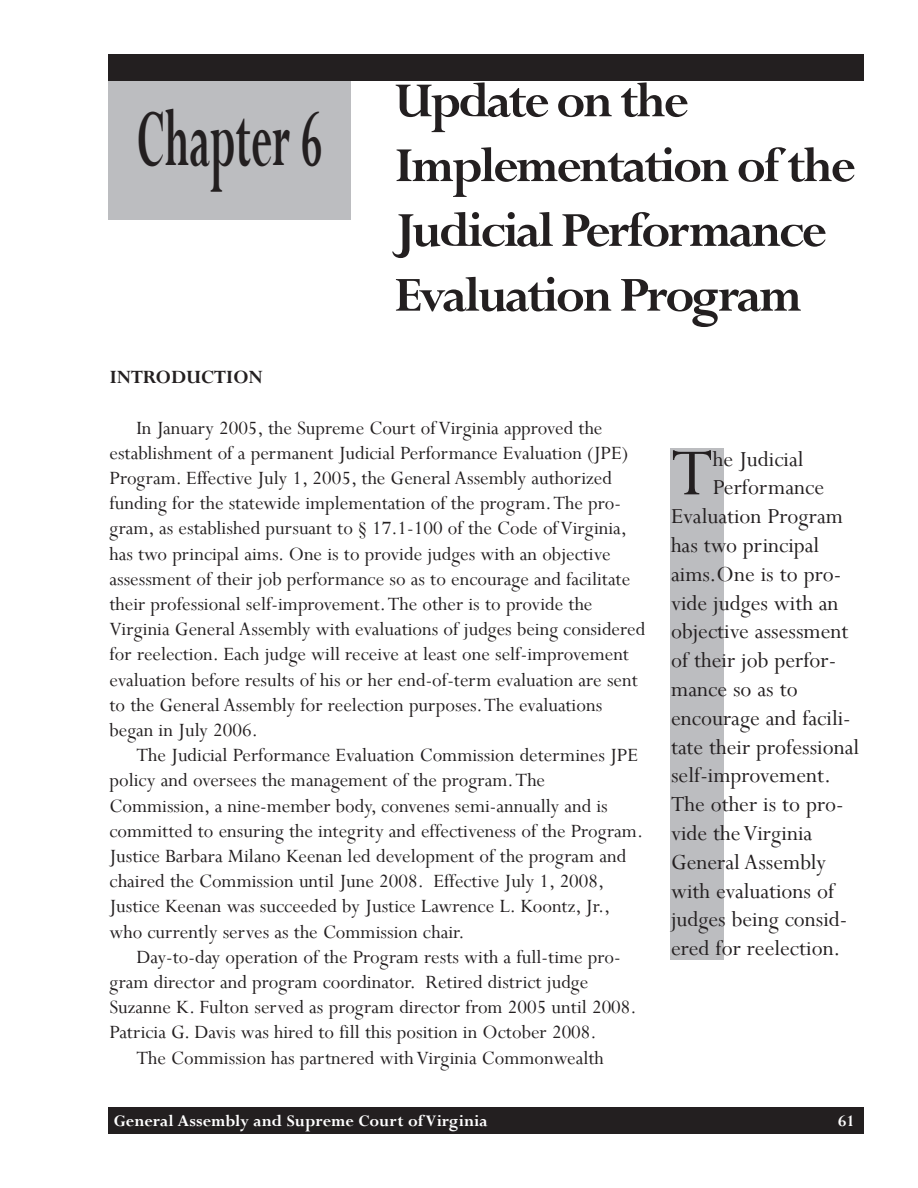
<style>
.page{position:relative;width:918px;height:1188px;background:#fff}
.page>*{position:absolute;margin:0;border:0;box-sizing:border-box;transform-origin:0 0}
.t1{font:700 90px "Perpetua";color:#231f20;scale:.5 1}
.t2{font:74.25px "Perpetua";color:#231f20}
.t3{font:700 54px/64.8px "Perpetua";letter-spacing:-.05em;color:#231f20}
.t4{font:24px "Perpetua";color:#231f20}
.t5{font:21px/25.2px "Perpetua";color:#231f20}
.t6{font:700 21px "Perpetua";color:#231f20}
.t7{font:700 18px "Perpetua";color:#fff}
</style>
<div class="page">
<div style="left:670px;top:448px;width:54px;height:512px;background:#bcbdc0"></div>
<div style="left:108px;top:54px;width:756px;height:27px;background:#231f20"></div>
<div style="left:108px;top:1107px;width:756px;height:27px;background:#231f20"></div>
<div style="left:108px;top:81px;width:243px;height:139px;background:#bcbdc0"></div>
<h1 class="t1" style="left:137px;top:82px;width:372px">Chapter 6</h1>
<h3 class="t3" style="left:394px;top:67px;width:463px">Update on the<br>Implementation of the<br>Judicial Performance<br>Evaluation Program</h3>
<p class="t6" style="left:110px;top:364px;width:155px">INTRODUCTION</p>
<p class="t5" style="left:110px;top:415px;width:537px;text-indent:27px">In January 2005, the Supreme Court of Virginia approved the establishment of a permanent Judicial Performance Evaluation (JPE)<br>Program. Effective July 1, 2005, the General Assembly authorized funding for the statewide implementation of the program. The pro&shy;gram, as established pursuant to § 17.1-100 of the Code of Virginia, has two principal aims. One is to provide judges with an objective assessment of their job performance so as to encourage and facilitate their professional self-improvement. The other is to provide the Virginia General Assembly with evaluations of judges being considered for reelection. Each judge will receive at least one self-improvement evaluation before results of his or her end-of-term evaluation are sent to the General Assembly for reelection purposes. The evaluations began in July 2006.</p>
<p class="t5" style="left:110px;top:742px;width:535px;text-indent:27px">The Judicial Performance Evaluation Commission determines JPE policy and oversees the management of the program. The Commission, a nine-member body, convenes semi-annually and is committed to ensuring the integrity and effectiveness of the Program.<br>Justice Barbara Milano Keenan led development of the program and chaired the Commission until June 2008. Effective July 1, 2008, Justice Keenan was succeeded by Justice Lawrence L. Koontz, Jr., who currently serves as the Commission chair.</p>
<p class="t5" style="left:137px;top:944px;width:486px">Day-to-day operation of the Program rests with a full-time pro-</p>
<p class="t5" style="left:110px;top:969px;width:480px">gram director and program coordinator. Retired district judge</p>
<p class="t5" style="left:110px;top:994px;width:529px">Suzanne K. Fulton served as program director from 2005 until 2008.</p>
<p class="t5" style="left:110px;top:1019px;width:489px">Patricia G. Davis was hired to fill this position in October 2008.</p>
<p class="t5" style="left:137px;top:1045px;width:469px">The Commission has partnered with Virginia Commonwealth</p>
<h2 class="t2" style="left:671px;top:426px;width:43px">T</h2>
<p class="t4" style="left:713px;top:444px;width:92px">he Judicial</p>
<p class="t4" style="left:713px;top:472px;width:113px">Performance</p>
<p class="t4" style="left:671px;top:501px;width:174px">Evaluation Program</p>
<p class="t4" style="left:671px;top:530px;width:150px">has two principal</p>
<p class="t4" style="left:671px;top:559px;width:172px">aims.One is to pro-</p>
<p class="t4" style="left:671px;top:588px;width:169px">vide judges with an</p>
<p class="t4" style="left:671px;top:616px;width:179px">objective assessment</p>
<p class="t4" style="left:671px;top:645px;width:167px">of their job perfor-</p>
<p class="t4" style="left:671px;top:674px;width:128px">mance so as to</p>
<p class="t4" style="left:671px;top:703px;width:181px">encourage and facili-</p>
<p class="t4" style="left:671px;top:732px;width:190px">tate their professional</p>
<p class="t4" style="left:671px;top:760px;width:162px">self-improvement.</p>
<p class="t4" style="left:671px;top:789px;width:174px">The other is to pro-</p>
<p class="t4" style="left:671px;top:818px;width:143px">vide the Virginia</p>
<p class="t4" style="left:671px;top:847px;width:157px">General Assembly</p>
<p class="t4" style="left:671px;top:876px;width:165px">with evaluations of</p>
<p class="t4" style="left:671px;top:904px;width:178px">judges being consid-</p>
<p class="t4" style="left:671px;top:933px;width:171px">ered for reelection.</p>
<p class="t7" style="left:114px;top:1110px;width:375px">General Assembly and Supreme Court of Virginia</p>
<p class="t7" style="left:838px;top:1110px;width:18px">61</p>
</div>
